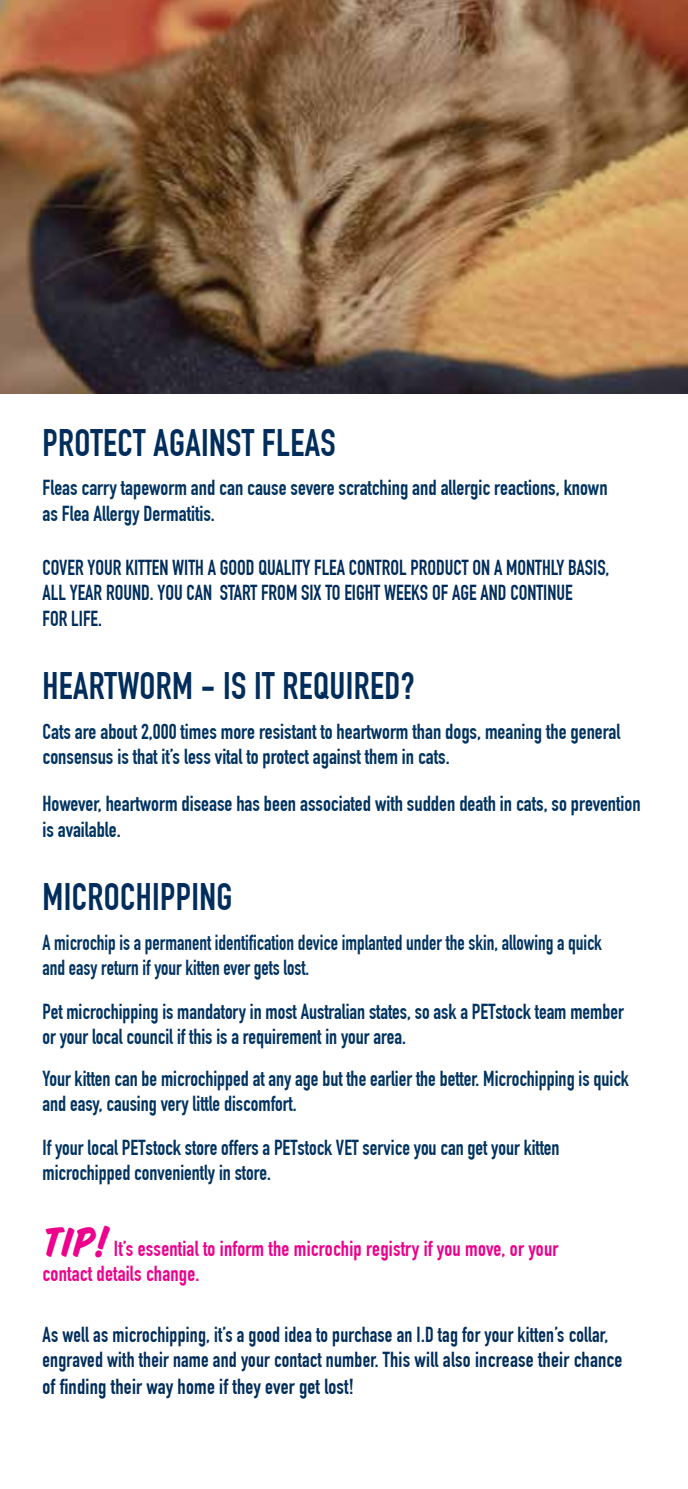
<style>
.page{position:relative;width:688px;height:1489px;background:#fff}
.page>*{position:absolute;margin:0;border:0;box-sizing:border-box;transform-origin:0 0}
.t1{font:700 37.5px "DIN Condensed";letter-spacing:.01em;color:#002d5b}
.t2{font:700 21.25px/25.5px "DIN Condensed";color:#003361}
.t3{font:700 21.25px/25.5px "DIN Condensed";letter-spacing:.01em;color:#002d5b;scale:.96 1}
.t4{font:700 21.25px/25.5px "DIN Condensed";color:#003361;scale:.93 1}
.t5{font:700 21.25px/25.5px "DIN Condensed";letter-spacing:.01em;color:#ec008c}
.t6{font:700 21.25px "DIN Condensed";letter-spacing:.01em;color:#002d5b}
.s1{font-family:"House Slant";font-weight:400;font-size:45px}
</style>
<div class="page">
<img style="left:0;top:0;width:687px;height:393px">
<h1 class="t1" style="left:43px;top:420px;width:294px">PROTECT AGAINST FLEAS</h1>
<p class="t2" style="left:43px;top:475px;width:566px">Fleas carry tapeworm and can cause severe scratching and allergic reactions, known as Flea Allergy Dermatitis.</p>
<p class="t3" style="left:43px;top:554px;width:592px">COVER YOUR KITTEN WITH A GOOD QUALITY FLEA CONTROL PRODUCT ON A MONTHLY BASIS,<br>ALL YEAR ROUND. YOU CAN START FROM SIX TO EIGHT WEEKS OF AGE AND CONTINUE<br>FOR LIFE.</p>
<h1 class="t1" style="left:43px;top:664px;width:373px">HEARTWORM - IS IT REQUIRED?</h1>
<p class="t2" style="left:43px;top:718px;width:579px">Cats are about 2,000 times more resistant to heartworm than dogs, meaning the general consensus is that it’s less vital to protect against them in cats.</p>
<p class="t2" style="left:43px;top:791px;width:599px">However, heartworm disease has been associated with sudden death in cats, so prevention is available.</p>
<h1 class="t1" style="left:43px;top:874px;width:191px">MICROCHIPPING</h1>
<p class="t4" style="left:43px;top:929px;width:603px">A microchip is a permanent identification device implanted under the skin, allowing a quick and easy return if your kitten ever gets lost.</p>
<p class="t2" style="left:43px;top:998px;width:582px">Pet microchipping is mandatory in most Australian states, so ask a PETstock team member or your local council if this is a requirement in your area.</p>
<p class="t2" style="left:43px;top:1065px;width:587px">Your kitten can be microchipped at any age but the earlier the better. Microchipping is quick and easy, causing very little discomfort.</p>
<p class="t2" style="left:43px;top:1134px;width:518px">If your local PETstock store offers a PETstock VET service you can get your kitten microchipped conveniently in store.</p>
<p class="t5" style="left:42px;top:1235px;width:517px"><span class="s1">Tip!</span> It’s essential to inform the microchip registry if you move, or your contact details change.</p>
<p class="t3" style="left:43px;top:1321px;width:605px">As well as microchipping, it’s a good idea to purchase an I.D tag for your kitten’s collar, engraved with their name and your contact number. This will also increase their chance</p>
<p class="t6" style="left:43px;top:1373px;width:313px">of finding their way home if they ever get lost!</p>
</div>
